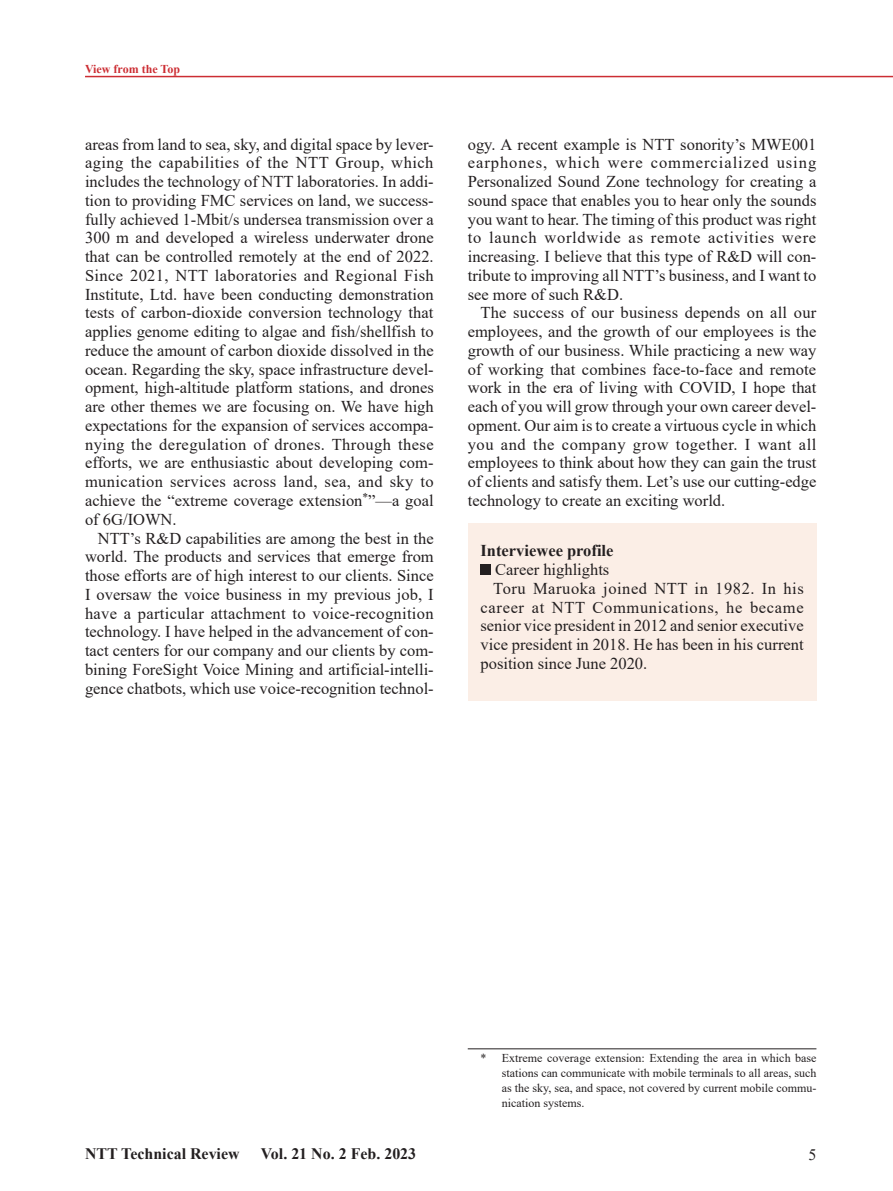
<style>
.page{position:relative;width:893px;height:1191px;background:#fff}
.page>*{position:absolute;margin:0;border:0;box-sizing:border-box;transform-origin:0 0}
.t1{font:16.5px/18.8px "Times New Roman";color:#231f20;text-align:justify}
.t2{font:16.5px "Times New Roman";letter-spacing:.04em;color:#231f20}
.t3{font:16.5px "Times New Roman";letter-spacing:.035em;color:#231f20}
.t4{font:700 16.5px "Times New Roman";color:#231f20}
.t5{font:700 15.9px "Times New Roman";color:#231f20}
.t6{font:15.9px "Times New Roman";color:#231f20}
.t7{font:12px/15px "Times New Roman";color:#231f20;text-align:justify}
.t8{font:700 12px "Times New Roman";color:#cc2d33}
</style>
<div class="page">
<hr style="left:85px;top:76px;width:808px;height:1px;background:#cc2d33">
<div style="left:468px;top:524px;width:348px;height:177px;background:#fbeee6"></div>
<div style="left:480px;top:564px;width:11px;height:11px;background:#231f20"></div>
<hr style="left:468px;top:1048px;width:348px;height:1px;background:#231f20">
<p class="t8" style="left:85px;top:61px;width:97px">View from the Top</p>
<p class="t1" style="left:85px;top:134px;width:350px">areas from land to sea, sky, and digital space by lever&shy;aging the capabilities of the NTT Group, which includes the technology of NTT laboratories. In addi&shy;tion to providing FMC services on land, we success&shy;fully achieved 1-Mbit/s undersea transmission over a 300 m and developed a wireless underwater drone that can be controlled remotely at the end of 2022.<br>Since 2021, NTT laboratories and Regional Fish Institute, Ltd. have been conducting demonstration tests of carbon-dioxide conversion technology that applies genome editing to algae and fish/shellfish to reduce the amount of carbon dioxide dissolved in the ocean. Regarding the sky, space infrastructure devel&shy;opment, high-altitude platform stations, and drones are other themes we are focusing on. We have high expectations for the expansion of services accompa&shy;nying the deregulation of drones. Through these efforts, we are enthusiastic about developing com&shy;munication services across land, sea, and sky to achieve the “extreme coverage extension<sup>*</sup>”—a goal of 6G/IOWN.</p>
<p class="t1" style="left:85px;top:528px;width:350px;text-indent:13px">NTT’s R&amp;D capabilities are among the best in the world. The products and services that emerge from those efforts are of high interest to our clients. Since I oversaw the voice business in my previous job, I have a particular attachment to voice-recognition technology. I have helped in the advancement of con&shy;tact centers for our company and our clients by com&shy;bining ForeSight Voice Mining and artificial-intelli&shy;gence chatbots, which use voice-recognition technol-</p>
<p class="t1" style="left:468px;top:134px;width:350px">ogy. A recent example is NTT sonority’s MWE001 earphones, which were commercialized using Personalized Sound Zone technology for creating a sound space that enables you to hear only the sounds you want to hear. The timing of this product was right to launch worldwide as remote activities were increasing. I believe that this type of R&amp;D will con&shy;tribute to improving all NTT’s business, and I want to see more of such R&amp;D.</p>
<p class="t1" style="left:468px;top:303px;width:350px;text-indent:13px">The success of our business depends on all our employees, and the growth of our employees is the growth of our business. While practicing a new way of working that combines face-to-face and remote work in the era of living with COVID, I hope that each of you will grow through your own career devel&shy;opment. Our aim is to create a virtuous cycle in which you and the company grow together. I want all employees to think about how they can gain the trust of clients and satisfy them. Let’s use our cutting-edge technology to create an exciting world.</p>
<p class="t4" style="left:480px;top:539px;width:135px">Interviewee profile</p>
<p class="t1" style="left:495px;top:559px;width:116px">Career highlights</p>
<p class="t3" style="left:493px;top:576px;width:312px">Toru Maruoka joined NTT in 1982. In his</p>
<p class="t2" style="left:480px;top:595px;width:325px">career at NTT Communications, he became</p>
<p class="t1" style="left:480px;top:616px;width:325px">senior vice president in 2012 and senior executive</p>
<p class="t1" style="left:480px;top:634px;width:325px">vice president in 2018. He has been in his current</p>
<p class="t1" style="left:480px;top:653px;width:168px">position since June 2020.</p>
<p class="t7" style="left:502px;top:1050px;width:316px;text-indent:-21px">* Extreme coverage extension: Extending the area in which base stations can communicate with mobile terminals to all areas, such as the sky, sea, and space, not covered by current mobile commu&shy;nication systems.</p>
<p class="t5" style="left:85px;top:1142px;width:156px">NTT Technical Review</p>
<p class="t5" style="left:261px;top:1142px;width:157px">Vol. 21 No. 2 Feb. 2023</p>
<p class="t6" style="left:808px;top:1143px;width:9px">5</p>
</div>
